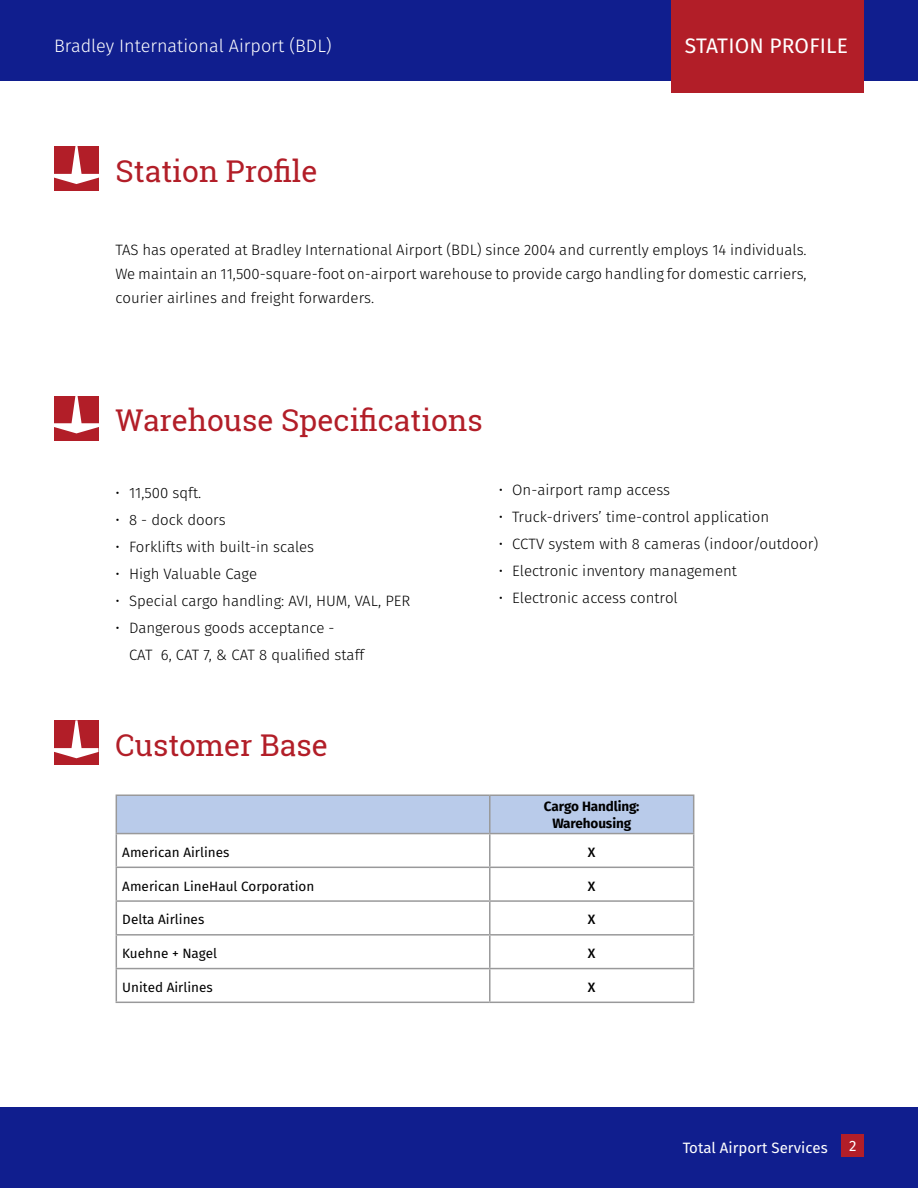
<style>
.page{position:relative;width:918px;height:1188px;background:#fff}
.page>*{position:absolute;margin:0;border:0;box-sizing:border-box;transform-origin:0 0}
.Header_1{font:30px "Roboto Slab";color:#b21e28}
.t1{font:21px "Fira Sans";letter-spacing:.01em;color:#fff}
.t2{font:300 18px "Fira Sans";color:#fff}
.t3{font:300 15px/24px "Fira Sans";color:#000;text-align:justify}
.t4{font:15px "Fira Sans";color:#fff}
.t5{font:13.5px "Fira Sans";color:#000}
.t6{font:700 13.5px/16.2px "Fira Sans";letter-spacing:-.01em;color:#000;text-align:center}
.t7{font:500 13.5px "Fira Sans";color:#000}
</style>
<div class="page">
<div style="left:0;top:1107px;width:918px;height:81px;background:#101e8e"></div>
<div style="left:0;top:0;width:918px;height:81px;background:#101e8e"></div>
<div style="left:842px;top:1135px;width:22px;height:22px;background:#b21e28"></div>
<div style="left:671px;top:0;width:193px;height:93px;background:#b21e28"></div>
<div style="left:54px;top:146px;width:45px;height:45px;background:#b21e28"></div>
<svg style="left:54px;top:146px;width:45px;height:38px"></svg>
<div style="left:54px;top:396px;width:45px;height:44px;background:#b21e28"></div>
<svg style="left:54px;top:396px;width:45px;height:37px"></svg>
<div style="left:54px;top:720px;width:45px;height:45px;background:#b21e28"></div>
<svg style="left:54px;top:720px;width:44px;height:38px"></svg>
<div style="left:117px;top:796px;width:576px;height:37px;background:#b9cbea"></div>
<hr style="left:116px;top:834px;width:1px;height:33px;background:#99999a">
<hr style="left:489px;top:834px;width:2px;height:33px;background:#99999a">
<hr style="left:693px;top:834px;width:1px;height:33px;background:#99999a">
<hr style="left:116px;top:867px;width:374px;height:1px;background:#99999a">
<hr style="left:116px;top:868px;width:1px;height:32px;background:#99999a">
<hr style="left:490px;top:867px;width:204px;height:1px;background:#99999a">
<hr style="left:489px;top:868px;width:2px;height:32px;background:#99999a">
<hr style="left:693px;top:868px;width:1px;height:32px;background:#99999a">
<hr style="left:116px;top:900px;width:374px;height:2px;background:#99999a">
<hr style="left:116px;top:902px;width:1px;height:32px;background:#99999a">
<hr style="left:490px;top:900px;width:204px;height:2px;background:#99999a">
<hr style="left:489px;top:902px;width:2px;height:32px;background:#99999a">
<hr style="left:693px;top:902px;width:1px;height:32px;background:#99999a">
<hr style="left:116px;top:934px;width:374px;height:2px;background:#99999a">
<hr style="left:116px;top:936px;width:1px;height:32px;background:#99999a">
<hr style="left:490px;top:934px;width:204px;height:2px;background:#99999a">
<hr style="left:489px;top:936px;width:2px;height:32px;background:#99999a">
<hr style="left:693px;top:936px;width:1px;height:32px;background:#99999a">
<hr style="left:116px;top:968px;width:374px;height:1px;background:#99999a">
<hr style="left:116px;top:969px;width:1px;height:33px;background:#99999a">
<hr style="left:490px;top:968px;width:204px;height:1px;background:#99999a">
<hr style="left:489px;top:969px;width:2px;height:33px;background:#99999a">
<hr style="left:693px;top:969px;width:1px;height:33px;background:#99999a">
<hr style="left:116px;top:1002px;width:374px;height:1px;background:#99999a">
<hr style="left:490px;top:1002px;width:204px;height:1px;background:#99999a">
<hr style="left:116px;top:794px;width:374px;height:2px;background:#99999a">
<hr style="left:116px;top:796px;width:1px;height:37px;background:#99999a">
<hr style="left:490px;top:794px;width:204px;height:2px;background:#99999a">
<hr style="left:489px;top:796px;width:2px;height:37px;background:#99999a">
<hr style="left:693px;top:796px;width:1px;height:37px;background:#99999a">
<hr style="left:116px;top:833px;width:374px;height:1px;background:#99999a">
<hr style="left:490px;top:833px;width:204px;height:1px;background:#99999a">
<p class="t2" style="left:54px;top:33px;width:279px">Bradley International Airport (BDL)</p>
<h2 class="t1" style="left:685px;top:30px;width:165px">STATION PROFILE</h2>
<p class="Header_1" style="left:116px;top:150px;width:203px">Station Profile</p>
<p class="t3" style="left:116px;top:238px;width:693px">TAS has operated at Bradley International Airport (BDL) since 2004 and currently employs 14 individuals.<br>We maintain an 11,500-square-foot on-airport warehouse to provide cargo handling for domestic carriers, courier airlines and freight forwarders.</p>
<p class="Header_1" style="left:116px;top:400px;width:369px">Warehouse Specifications</p>
<p class="t3" style="left:116px;top:481px;width:87px">• 11,500 sqft.</p>
<p class="t3" style="left:116px;top:508px;width:112px">• 8 - dock doors</p>
<p class="t3" style="left:116px;top:535px;width:200px">• Forklifts with built-in scales</p>
<p class="t3" style="left:116px;top:562px;width:143px">• High Valuable Cage</p>
<p class="t3" style="left:116px;top:589px;width:296px">• Special cargo handling: AVI, HUM, VAL, PER</p>
<p class="t3" style="left:129px;top:614px;width:237px;line-height:27px;text-indent:-14px">• Dangerous goods acceptance -<br>CAT 6, CAT 7, &amp; CAT 8 qualified staff</p>
<p class="t3" style="left:499px;top:478px;width:173px">• On-airport ramp access</p>
<p class="t3" style="left:499px;top:505px;width:272px">• Truck-drivers’ time-control application</p>
<p class="t3" style="left:499px;top:532px;width:321px">• CCTV system with 8 cameras (indoor/outdoor)</p>
<p class="t3" style="left:499px;top:559px;width:240px">• Electronic inventory management</p>
<p class="t3" style="left:499px;top:586px;width:181px">• Electronic access control</p>
<p class="Header_1" style="left:116px;top:725px;width:214px">Customer Base</p>
<p class="t6" style="left:544px;top:798px;width:97px">Cargo Handling:<br>Warehousing</p>
<p class="t5" style="left:122px;top:842px;width:109px">American Airlines</p>
<p class="t7" style="left:588px;top:841px;width:9px">X</p>
<p class="t5" style="left:122px;top:876px;width:193px">American LineHaul Corporation</p>
<p class="t7" style="left:588px;top:875px;width:9px">X</p>
<p class="t5" style="left:122px;top:909px;width:84px">Delta Airlines</p>
<p class="t7" style="left:588px;top:909px;width:9px">X</p>
<p class="t5" style="left:122px;top:943px;width:96px">Kuehne + Nagel</p>
<p class="t7" style="left:588px;top:942px;width:9px">X</p>
<p class="t5" style="left:122px;top:977px;width:92px">United Airlines</p>
<p class="t7" style="left:588px;top:976px;width:9px">X</p>
<p class="t4" style="left:683px;top:1136px;width:147px">Total Airport Services</p>
<p class="t4" style="left:849px;top:1134px;width:9px">2</p>
</div>
